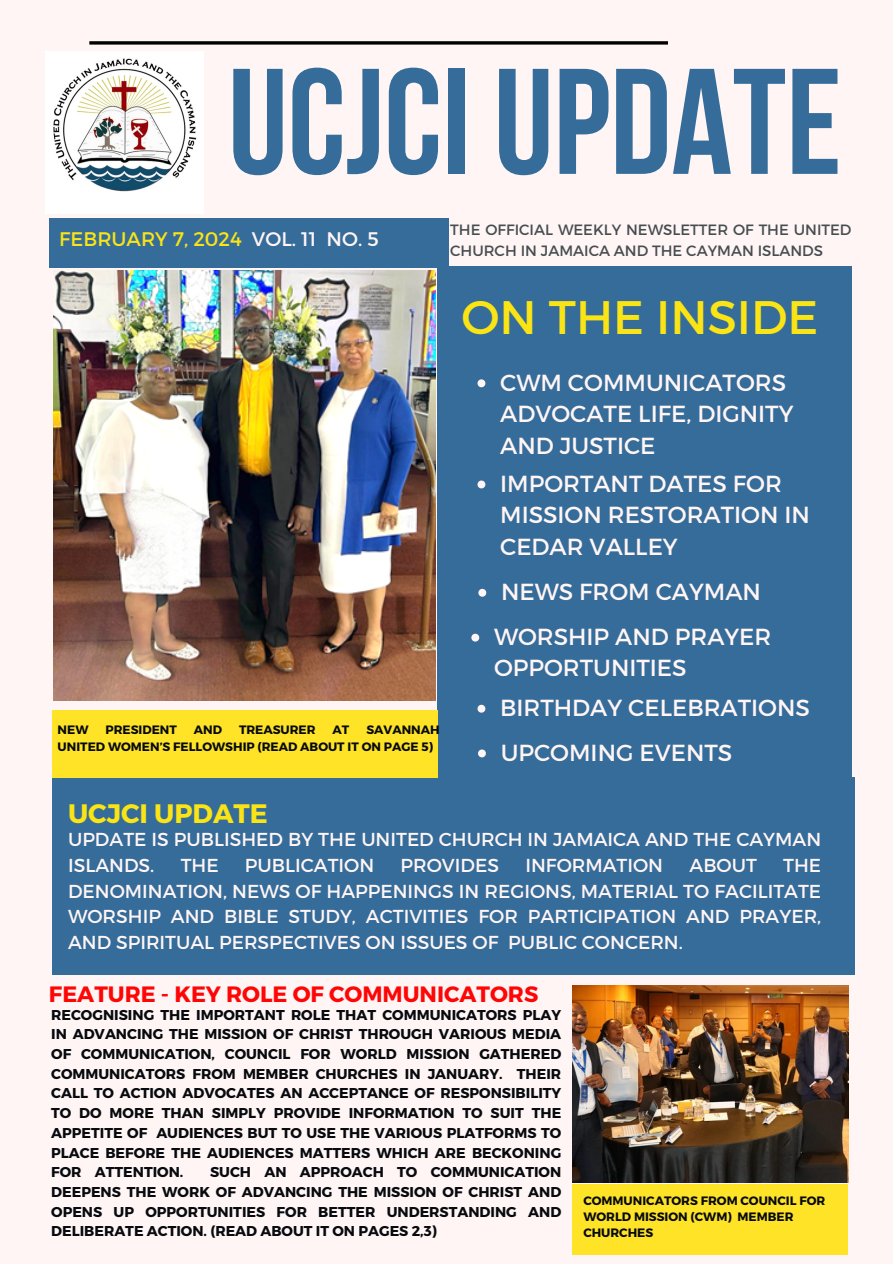
<style>
.page{position:relative;width:893px;height:1264px;background:#fff}
.page>*{position:absolute;margin:0;border:0;box-sizing:border-box;transform-origin:0 0}
.t1{font:150px "Bebas Neue Cyrillic";color:#356c9a}
.t2{font:46.95px "Montserrat";color:#fae415}
.t3{font:700 26.7px "Montserrat";color:#fae415}
.t4{font:23.25px/31.5px "Montserrat";color:#fff5f5}
.t5{font:700 22.2px "Montserrat";color:#ff0606}
.t6{font:19.65px "Montserrat";color:#fae415}
.t7{font:18.75px/25.8px "Montserrat";color:#fff5f5}
.t8{font:14.85px/20.7px "Montserrat";color:#464d50}
.t9{font:700 14.25px/19.6px "Montserrat";color:#070a0e;text-align:justify}
.t10{font:700 12.15px/16.2px "Montserrat";color:#070a0e}
.s1{color:#fff5f5}
</style>
<div class="page">
<div style="left:0;top:0;width:892px;height:1263px;background:#fff5f5"></div>
<svg style="left:89px;top:41px;width:579px;height:4px;background:#272525"></svg>
<div style="left:49px;top:218px;width:399px;height:49px;background:#356c9a"></div>
<div style="left:437px;top:266px;width:414px;height:511px;background:#356c9a"></div>
<div style="left:52px;top:777px;width:802px;height:197px;background:#356c9a"></div>
<img style="left:53px;top:58px;width:144px;height:134px">
<div style="left:572px;top:1183px;width:276px;height:71px;background:#ffe326"></div>
<div style="left:52px;top:709px;width:385px;height:68px;background:#ffe326"></div>
<img style="left:53px;top:270px;width:382px;height:430px">
<img style="left:572px;top:985px;width:276px;height:197px">
<svg style="left:471px;top:633px;width:8px;height:8px"></svg>
<svg style="left:478px;top:749px;width:8px;height:8px"></svg>
<svg style="left:477px;top:480px;width:8px;height:8px"></svg>
<svg style="left:477px;top:704px;width:8px;height:8px"></svg>
<svg style="left:477px;top:379px;width:8px;height:8px"></svg>
<svg style="left:478px;top:589px;width:8px;height:7px"></svg>
<p class="t1" style="left:228px;top:61px;width:615px">UCJCI UPDATE</p>
<p class="t6" style="left:59px;top:226px;width:321px">FEBRUARY 7, 2024 <span class="s1">VOL. 11 NO. 5</span></p>
<p class="t8" style="left:450px;top:219px;width:403px">THE OFFICIAL WEEKLY NEWSLETTER OF THE UNITED<br>CHURCH IN JAMAICA AND THE CAYMAN ISLANDS</p>
<h3 class="t10" style="left:58px;top:721px;width:383px;text-indent:309px">SAVANNAH<br>UNITED WOMEN’S FELLOWSHIP (READ ABOUT IT ON PAGE 5)</h3>
<h3 class="t10" style="left:58px;top:721px;width:32px">NEW</h3>
<h3 class="t10" style="left:105px;top:721px;width:73px">PRESIDENT</h3>
<h3 class="t10" style="left:194px;top:721px;width:30px">AND</h3>
<h3 class="t10" style="left:239px;top:721px;width:78px">TREASURER</h3>
<h3 class="t10" style="left:332px;top:721px;width:18px">AT</h3>
<p class="t3" style="left:68px;top:795px;width:201px">UCJCI UPDATE</p>
<p class="t2" style="left:461px;top:287px;width:358px">ON THE INSIDE</p>
<p class="t4" style="left:500px;top:365px;width:295px">CWM COMMUNICATORS<br>ADVOCATE LIFE, DIGNITY<br>AND JUSTICE</p>
<p class="t4" style="left:500px;top:466px;width:311px">IMPORTANT DATES FOR<br>MISSION RESTORATION IN<br>CEDAR VALLEY</p>
<p class="t4" style="left:501px;top:575px;width:261px">NEWS FROM CAYMAN</p>
<h6 class="t4" style="left:494px;top:619px;width:279px">WORSHIP AND PRAYER<br>OPPORTUNITIES</h6>
<p class="t4" style="left:500px;top:690px;width:311px">BIRTHDAY CELEBRATIONS</p>
<h2 class="t4" style="left:500px;top:735px;width:233px">UPCOMING EVENTS</h2>
<p class="t7" style="left:68px;top:825px;width:754px">UPDATE IS PUBLISHED BY THE UNITED CHURCH IN JAMAICA AND THE CAYMAN<br>ISLANDS.</p>
<p class="t7" style="left:181px;top:851px;width:39px">THE</p>
<p class="t7" style="left:245px;top:851px;width:131px">PUBLICATION</p>
<p class="t7" style="left:400px;top:851px;width:100px">PROVIDES</p>
<p class="t7" style="left:525px;top:851px;width:139px">INFORMATION</p>
<p class="t7" style="left:689px;top:851px;width:69px">ABOUT</p>
<p class="t7" style="left:68px;top:851px;width:754px;text-align:justify;text-indent:715px">THE DENOMINATION, NEWS OF HAPPENINGS IN REGIONS, MATERIAL TO FACILITATE WORSHIP AND BIBLE STUDY, ACTIVITIES FOR PARTICIPATION AND PRAYER, AND SPIRITUAL PERSPECTIVES ON ISSUES OF PUBLIC CONCERN.</p>
<p class="t5" style="left:49px;top:979px;width:491px">FEATURE - KEY ROLE OF COMMUNICATORS</p>
<p class="t9" style="left:51px;top:1004px;width:511px">RECOGNISING THE IMPORTANT ROLE THAT COMMUNICATORS PLAY IN ADVANCING THE MISSION OF CHRIST THROUGH VARIOUS MEDIA OF COMMUNICATION, COUNCIL FOR WORLD MISSION GATHERED COMMUNICATORS FROM MEMBER CHURCHES IN JANUARY. THEIR CALL TO ACTION ADVOCATES AN ACCEPTANCE OF RESPONSIBILITY TO DO MORE THAN SIMPLY PROVIDE INFORMATION TO SUIT THE APPETITE OF AUDIENCES BUT TO USE THE VARIOUS PLATFORMS TO PLACE BEFORE THE AUDIENCES MATTERS WHICH ARE BECKONING FOR ATTENTION.</p>
<p class="t9" style="left:51px;top:1161px;width:511px;text-indent:159px">SUCH AN APPROACH TO COMMUNICATION DEEPENS THE WORK OF ADVANCING THE MISSION OF CHRIST AND OPENS UP OPPORTUNITIES FOR BETTER UNDERSTANDING AND DELIBERATE ACTION. (READ ABOUT IT ON PAGES 2,3)</p>
<h4 class="t10" style="left:583px;top:1191px;width:243px">COMMUNICATORS FROM COUNCIL FOR<br>WORLD MISSION (CWM) MEMBER<br>CHURCHES</h4>
</div>
